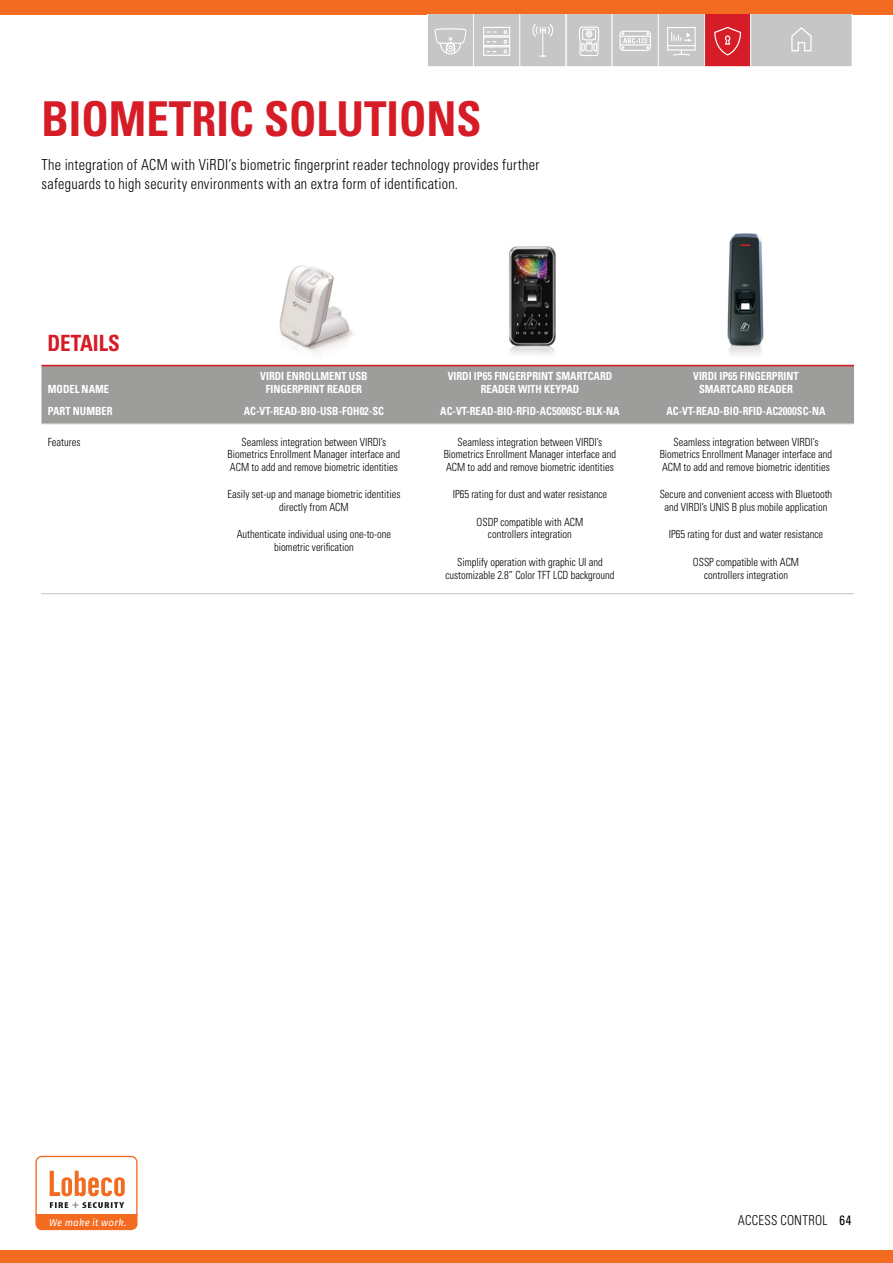
<style>
.page{position:relative;width:893px;height:1263px;background:#fff}
.page>*{position:absolute;margin:0;border:0;box-sizing:border-box;transform-origin:0 0}
.t1{font:700 condensed 48px "Univers LT Std";color:#d61c26;scale:.94 1}
.t2{font:700 condensed 22.5px "Univers LT Std";color:#d61c26;scale:.94 1}
.t3{font:300 condensed 15.15px/19.6px "Univers LT Std";letter-spacing:.02em;color:#000;scale:.94 1}
.t4{font:300 condensed 13.65px "Univers LT Std";letter-spacing:.02em;color:#000;scale:.94 1}
.t5{font:300 condensed 11.25px/12.8px "Univers LT Std";color:#000;text-align:center;scale:.94 1}
.t6{font:700 condensed 11.25px/12.8px "Univers LT Std";color:#fff;text-align:center;scale:.94 1}
.t7{font:italic 10.05px "Fira Sans";letter-spacing:.02em;color:#fff}
.s1{font-weight:400}
</style>
<div class="page">
<div style="left:0;top:1250px;width:893px;height:13px;background:#f36b21"></div>
<div style="left:0;top:0;width:893px;height:14px;background:#f36b21"></div>
<svg style="left:35px;top:1155px;width:103px;height:76px"></svg>
<div style="left:41px;top:366px;width:813px;height:57px;background:#9d9d9c"></div>
<hr style="left:41px;top:365px;width:165px;height:1px;background:#d61c26">
<hr style="left:206px;top:365px;width:216px;height:1px;background:#d61c26">
<hr style="left:422px;top:365px;width:216px;height:1px;background:#d61c26">
<hr style="left:638px;top:365px;width:216px;height:1px;background:#d61c26">
<hr style="left:41px;top:423px;width:165px;height:1px;background:#c6c6c6">
<hr style="left:206px;top:423px;width:216px;height:1px;background:#c6c6c6">
<hr style="left:422px;top:423px;width:216px;height:1px;background:#c6c6c6">
<hr style="left:638px;top:423px;width:216px;height:1px;background:#c6c6c6">
<hr style="left:41px;top:593px;width:165px;height:1px;background:#c6c6c6">
<hr style="left:206px;top:593px;width:216px;height:1px;background:#c6c6c6">
<hr style="left:422px;top:593px;width:216px;height:1px;background:#c6c6c6">
<hr style="left:638px;top:593px;width:216px;height:1px;background:#c6c6c6">
<img style="left:279px;top:265px;width:75px;height:89px">
<img style="left:509px;top:246px;width:47px;height:108px">
<img style="left:727px;top:233px;width:37px;height:122px">
<svg style="left:428px;top:14px;width:424px;height:53px;background:#cdbabb"></svg>
<p class="t1" style="left:41px;top:89px;width:470px">BIOMETRIC SOLUTIONS</p>
<p class="t3" style="left:41px;top:154px;width:531px">The integration of ACM with ViRDI’s biometric fingerprint reader technology provides further safeguards to high security environments with an extra form of identification.</p>
<p class="t2" style="left:47px;top:329px;width:78px">DETAILS</p>
<p class="t6" style="left:48px;top:382px;width:67px">MODEL NAME</p>
<p class="t6" style="left:260px;top:369px;width:116px">VIRDI ENROLLMENT USB<br>FINGERPRINT READER</p>
<p class="t6" style="left:448px;top:369px;width:177px">VIRDI IP65 FINGERPRINT SMARTCARD<br>READER WITH KEYPAD</p>
<p class="t6" style="left:693px;top:369px;width:114px">VIRDI IP65 FINGERPRINT<br>SMARTCARD READER</p>
<p class="t6" style="left:48px;top:405px;width:70px">PART NUMBER</p>
<p class="t6" style="left:244px;top:405px;width:151px">AC-VT-READ-BIO-USB-FOH02-SC</p>
<p class="t6" style="left:440px;top:405px;width:192px">AC-VT-READ-BIO-RFID-AC5000SC-BLK-NA</p>
<p class="t6" style="left:666px;top:405px;width:171px">AC-VT-READ-BIO-RFID-AC2000SC-NA</p>
<p class="t5" style="left:48px;top:435px;width:36px">Features</p>
<p class="t5" style="left:228px;top:435px;width:185px">Seamless integration between VIRDI’s<br>Biometrics Enrollment Manager interface and<br>ACM to add and remove biometric identities</p>
<p class="t5" style="left:227px;top:488px;width:186px">Easily set-up and manage biometric identities directly from ACM</p>
<p class="t5" style="left:237px;top:528px;width:166px">Authenticate individual using one-to-one biometric verification</p>
<p class="t5" style="left:444px;top:435px;width:185px">Seamless integration between VIRDI’s<br>Biometrics Enrollment Manager interface and<br>ACM to add and remove biometric identities</p>
<p class="t5" style="left:453px;top:488px;width:166px">IP65 rating for dust and water resistance</p>
<p class="t5" style="left:477px;top:515px;width:115px">OSDP compatible with ACM controllers integration</p>
<p class="t5" style="left:445px;top:555px;width:181px">Simplify operation with graphic UI and customizable 2.8” Color TFT LCD background</p>
<p class="t5" style="left:660px;top:435px;width:185px">Seamless integration between VIRDI’s<br>Biometrics Enrollment Manager interface and<br>ACM to add and remove biometric identities</p>
<p class="t5" style="left:660px;top:488px;width:185px">Secure and convenient access with Bluetooth and VIRDI’s UNIS B plus mobile application</p>
<p class="t5" style="left:669px;top:528px;width:166px">IP65 rating for dust and water resistance</p>
<p class="t5" style="left:693px;top:555px;width:114px">OSSP compatible with ACM controllers integration</p>
<p class="t7" style="left:49px;top:1215px;width:79px">We make it work.</p>
<p class="t4" style="left:738px;top:1212px;width:122px">ACCESS CONTROL <span class="s1">64</span></p>
</div>
